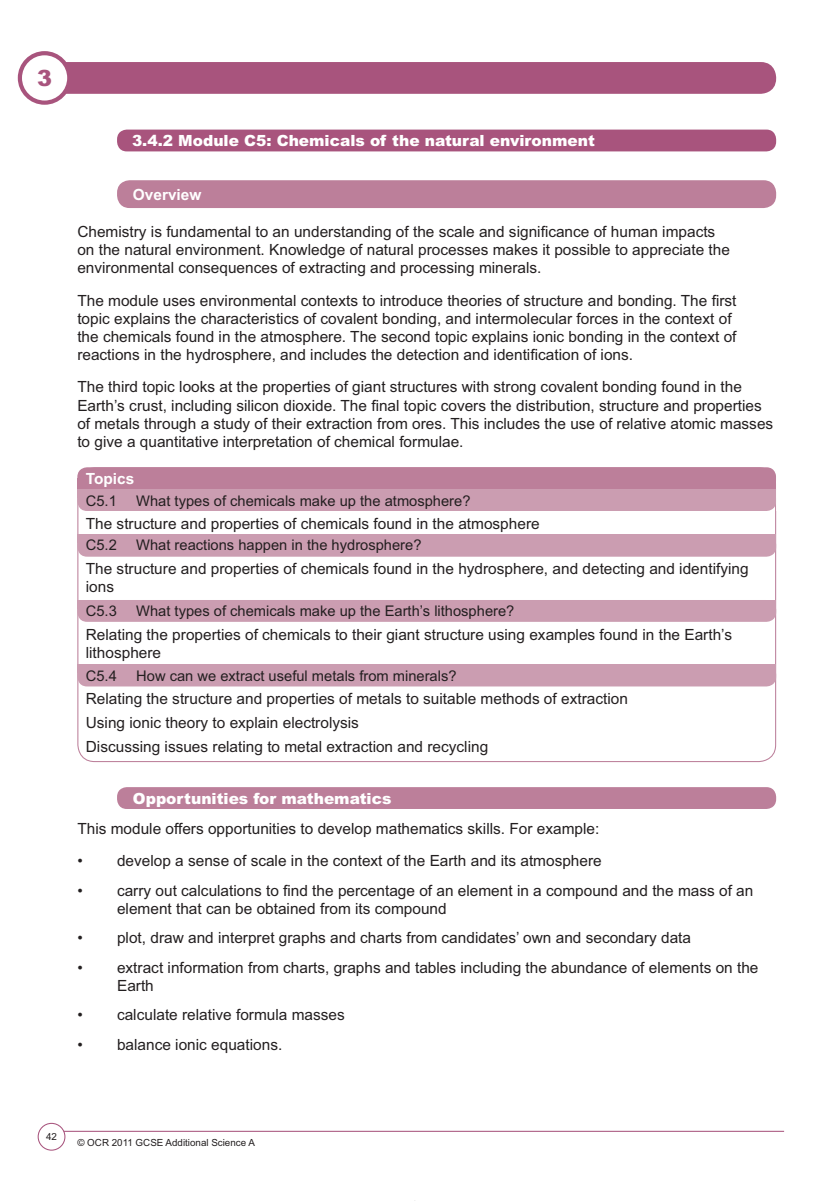
<style>
.page{position:relative;width:830px;height:1201px;background:#fff}
.page>*{position:absolute;margin:0;border:0;box-sizing:border-box;transform-origin:0 0}
.t1{font:900 22.35px "Arial";color:#a8547d}
.t2{font:15.45px/18.1px "Arial";color:#231f20}
.t3{font:900 15.45px "Arial";color:#fff}
.t4{font:700 15.45px "Arial";color:#fff}
.t5{font:14.7px "Arial";color:#231f20}
.t6{font:9.75px "Arial";color:#231f20}
</style>
<div class="page">
<div style="left:46px;top:62px;width:730px;height:32px;background:#a8547d;border-radius:15px"></div>
<div style="left:20px;top:53px;width:49px;height:50px;background:#fff;border-radius:50%"></div>
<div style="left:18px;top:51px;width:53px;height:54px;border:4px solid #a8547d;border-radius:50%"></div>
<hr style="left:57px;top:1130px;width:727px;height:1px;background:#a8547d">
<div style="left:38px;top:1123px;width:27px;height:26px;background:#fff;border-radius:50%"></div>
<div style="left:38px;top:1122px;width:27px;height:28px;border:1px solid #a8547d;border-radius:50%"></div>
<div style="left:117px;top:180px;width:659px;height:28px;background:#bc7f9a;border-radius:13px"></div>
<div style="left:77px;top:467px;width:699px;height:22px;background:#bc7f9a;border-radius:10px"></div>
<div style="left:77px;top:478px;width:699px;height:11px;background:#bc7f9a"></div>
<div style="left:77px;top:489px;width:699px;height:22px;background:#cb9db1;border-radius:10px"></div>
<div style="left:77px;top:489px;width:699px;height:8px;background:#cb9db1"></div>
<div style="left:77px;top:600px;width:699px;height:21px;background:#cb9db1;border-radius:10px"></div>
<div style="left:77px;top:600px;width:699px;height:8px;background:#cb9db1"></div>
<div style="left:77px;top:664px;width:699px;height:22px;background:#cb9db1;border-radius:10px"></div>
<div style="left:77px;top:664px;width:699px;height:8px;background:#cb9db1"></div>
<div style="left:77px;top:534px;width:699px;height:22px;background:#cb9db1;border-radius:10px"></div>
<div style="left:77px;top:534px;width:699px;height:9px;background:#cb9db1"></div>
<div style="left:117px;top:129px;width:659px;height:22px;background:#a8547d;border-radius:10px"></div>
<div style="left:117px;top:787px;width:659px;height:21px;background:#bc7f9a;border-radius:10px"></div>
<h1 class="t1" style="left:37px;top:70px;width:16px">3</h1>
<p class="t3" style="left:132px;top:135px;width:464px">3.4.2 Module C5: Chemicals of the natural environment</p>
<p class="t4" style="left:133px;top:189px;width:70px">Overview</p>
<p class="t2" style="left:77px;top:224px;width:654px">Chemistry is fundamental to an understanding of the scale and signi-cance of human impacts on the natural environment. Knowledge of natural processes makes it possible to appreciate the environmental consequences of extracting and processing minerals.</p>
<p class="t2" style="left:77px;top:292px;width:661px">The module uses environmental contexts to introduce theories of structure and bonding. The -rst topic explains the characteristics of covalent bonding, and intermolecular forces in the context of the chemicals found in the atmosphere. The second topic explains ionic bonding in the context of reactions in the hydrosphere, and includes the detection and identi-cation of ions.</p>
<p class="t2" style="left:77px;top:379px;width:697px">The third topic looks at the properties of giant structures with strong covalent bonding found in the Earth’s crust, including silicon dioxide. The -nal topic covers the distribution, structure and properties of metals through a study of their extraction from ores. This includes the use of relative atomic masses to give a quantitative interpretation of chemical formulae.</p>
<p class="t4" style="left:86px;top:473px;width:50px">Topics</p>
<p class="t5" style="left:86px;top:495px;width:33px">C5.1</p>
<p class="t5" style="left:136px;top:495px;width:336px">What types of chemicals make up the atmosphere?</p>
<p class="t2" style="left:86px;top:515px;width:455px">The structure and properties of chemicals found in the atmosphere</p>
<p class="t5" style="left:86px;top:539px;width:33px">C5.2</p>
<p class="t5" style="left:136px;top:539px;width:287px">What reactions happen in the hydrosphere?</p>
<p class="t2" style="left:86px;top:561px;width:664px">The structure and properties of chemicals found in the hydrosphere, and detecting and identifying ions</p>
<p class="t5" style="left:86px;top:605px;width:33px">C5.3</p>
<p class="t5" style="left:136px;top:605px;width:380px">What types of chemicals make up the Earth’s lithosphere?</p>
<p class="t2" style="left:86px;top:626px;width:648px">Relating the properties of chemicals to their giant structure using examples found in the Earth’s lithosphere</p>
<p class="t5" style="left:86px;top:670px;width:33px">C5.4</p>
<p class="t5" style="left:136px;top:670px;width:322px">How can we extract useful metals from minerals?</p>
<p class="t2" style="left:86px;top:688px;width:544px;line-height:23.9px">Relating the structure and properties of metals to suitable methods of extraction<br>Using ionic theory to explain electrolysis<br>Discussing issues relating to metal extraction and recycling</p>
<p class="t3" style="left:133px;top:792px;width:260px">Opportunities for mathematics</p>
<p class="t2" style="left:77px;top:820px;width:523px">This module offers opportunities to develop mathematics skills. For example:</p>
<p class="t2" style="left:77px;top:853px;width:526px">• develop a sense of scale in the context of the Earth and its atmosphere</p>
<p class="t2" style="left:117px;top:882px;width:638px;text-indent:-40px">• carry out calculations to -nd the percentage of an element in a compound and the mass of an element that can be obtained from its compound</p>
<p class="t2" style="left:77px;top:930px;width:615px">• plot, draw and interpret graphs and charts from candidates’ own and secondary data</p>
<p class="t2" style="left:117px;top:959px;width:643px;text-indent:-40px">• extract information from charts, graphs and tables including the abundance of elements on the<br>Earth</p>
<p class="t2" style="left:77px;top:1007px;width:269px">• calculate relative formula masses</p>
<p class="t2" style="left:77px;top:1036px;width:206px">• balance ionic equations.</p>
<p class="t6" style="left:46px;top:1132px;width:12px">42</p>
<p class="t6" style="left:77px;top:1138px;width:179px">© OCR 2011 GCSE Additional Science A</p>
</div>
